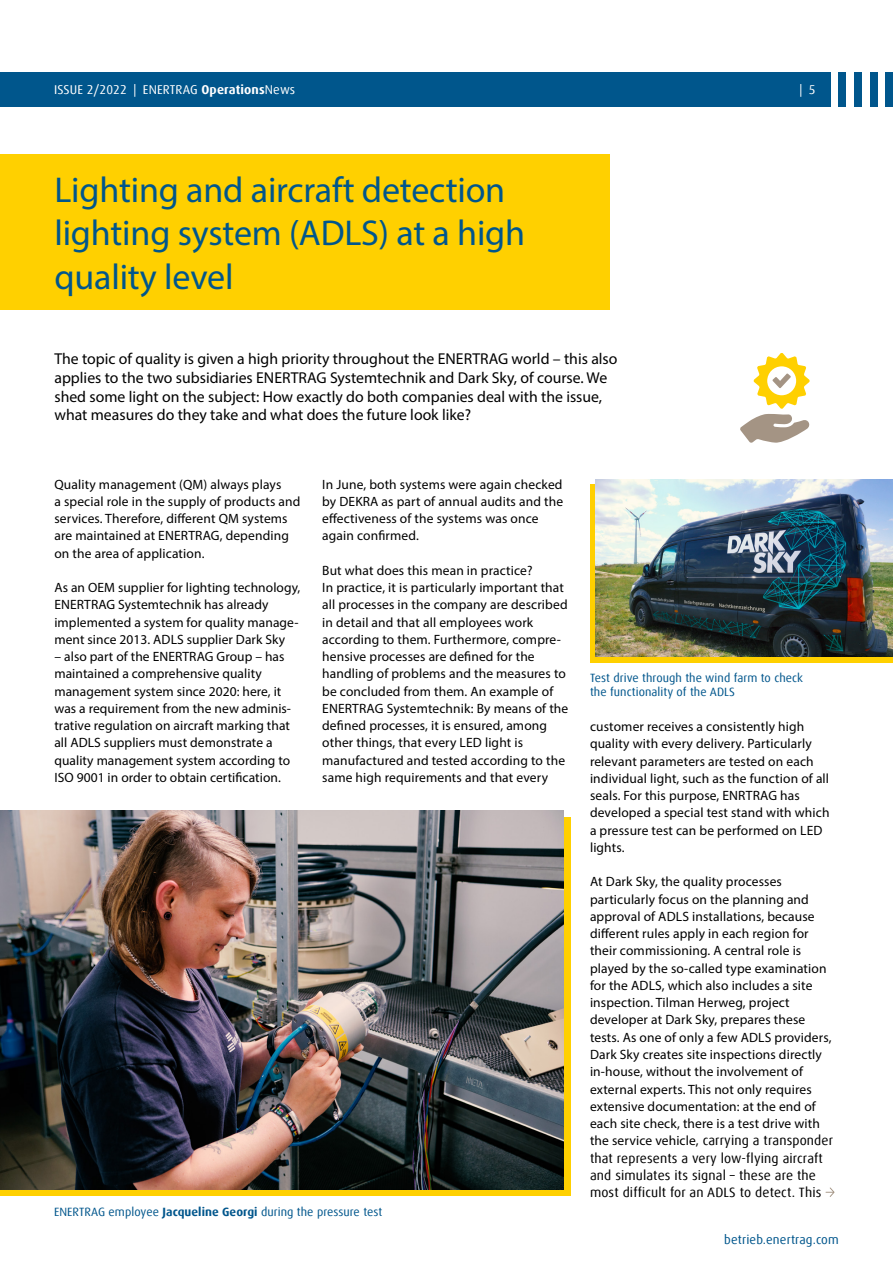
<style>
.page{position:relative;width:893px;height:1263px;background:#fff}
.page>*{position:absolute;margin:0;border:0;box-sizing:border-box;transform-origin:0 0}
.t1{font:36px/43.2px "Myriad Pro";letter-spacing:-.005em;color:#00568c}
.t2{font:15.75px/18.9px "Myriad Pro";color:#000}
.t3{font:13.5px/17.2px "Myriad Pro";letter-spacing:.01em;color:#000}
.t4{font:13.5px/17.2px "Dax Offc";letter-spacing:.01em;color:#000}
.t5{font:12.75px "Dax Offc";letter-spacing:.01em;color:#fff}
.t6{font:12.75px "Dax Offc";letter-spacing:.01em;color:#00568c}
.t7{font:12px/14.4px "Dax Offc";letter-spacing:.005em;color:#00568c}
.s1{font-weight:700}
.s2{font-family:"Myriad Pro"}
</style>
<div class="page">
<div style="left:0;top:72px;width:831px;height:34px;background:#00568c"></div>
<div style="left:885px;top:72px;width:8px;height:34px;background:#00568c"></div>
<div style="left:870px;top:72px;width:7px;height:34px;background:#00568c"></div>
<div style="left:854px;top:72px;width:8px;height:34px;background:#00568c"></div>
<div style="left:839px;top:72px;width:7px;height:34px;background:#00568c"></div>
<div style="left:590px;top:484px;width:303px;height:178px;background:#ffd000"></div>
<img style="left:595px;top:479px;width:298px;height:177px">
<svg style="left:0;top:817px;width:571px;height:379px;fill:#ffd000"></svg>
<img style="left:0;top:811px;width:563px;height:378px">
<svg style="left:740px;top:353px;width:70px;height:90px"></svg>
<div style="left:0;top:154px;width:610px;height:156px;background:#ffd000"></div>
<svg style="left:825px;top:1187px;width:9px;height:10px"></svg>
<p class="t5" style="left:54px;top:81px;width:243px">ISSUE 2/2022 | ENERTRAG <span class="s1">Operations</span>News</p>
<p class="t5" style="left:800px;top:82px;width:18px">| 5</p>
<h1 class="t1" style="left:54px;top:168px;width:472px">Lighting and aircraft detection lighting system (ADLS) at a high quality level</h1>
<p class="t2" style="left:54px;top:349px;width:565px">The topic of quality is given a high priority throughout the ENERTRAG world – this also applies to the two subsidiaries ENERTRAG Systemtechnik and Dark Sky, of course. We shed some light on the subject: How exactly do both companies deal with the issue, what measures do they take and what does the future look like?</p>
<p class="t3" style="left:54px;top:475px;width:248px">Quality management (QM) always plays<br>a special role in the supply of products and services. Therefore, different QM systems are maintained at ENERTRAG, depending on the area of application.</p>
<p class="t3" style="left:54px;top:579px;width:247px">As an OEM supplier for lighting technology, ENERTRAG Systemtechnik has already implemented a system for quality manage&shy;ment since 2013. ADLS supplier Dark Sky</p>
<p class="t3" style="left:54px;top:648px;width:238px">– also part of the ENERTRAG Group – has maintained a comprehensive quality management system since 2020: here, it was a requirement from the new adminis&shy;trative regulation on aircraft marking that all ADLS suppliers must demonstrate a quality management system according to ISO 9001 in order to obtain certification.</p>
<p class="t3" style="left:322px;top:475px;width:242px">In June, both systems were again checked by DEKRA as part of annual audits and the effectiveness of the systems was once again confirmed.</p>
<p class="t3" style="left:322px;top:561px;width:248px">But what does this mean in practice?<br>In practice, it is particularly important that all processes in the company are described in detail and that all employees work according to them. Furthermore, compre&shy;hensive processes are defined for the handling of problems and the measures to be concluded from them. An example of ENERTRAG Systemtechnik: By means of the defined processes, it is ensured, among other things, that every LED light is manufactured and tested according to the same high requirements and that every</p>
<p class="t7" style="left:54px;top:1205px;width:330px">ENERTRAG employee <span class="s1">Jacqueline Georgi</span> during the pressure test</p>
<p class="t7" style="left:590px;top:670px;width:215px">Test drive through the wind farm to check the functionality of the ADLS</p>
<p class="t3" style="left:590px;top:718px;width:241px">customer receives a consistently high quality with every delivery. Particularly relevant parameters are tested on each individual light, such as the function of all seals. For this purpose, ENRTRAG has developed a special test stand with which a pressure test can be performed on LED lights.</p>
<p class="t3" style="left:590px;top:873px;width:243px">At Dark Sky, the quality processes particularly focus on the planning and approval of ADLS installations, because different rules apply in each region for their commissioning. A central role is played by the so-called type examination for the ADLS, which also includes a site inspection. Tilman Herweg, project developer at Dark Sky, prepares these tests. As one of only a few ADLS providers, Dark Sky creates site inspections directly in-house, without the involvement of external experts. This not only requires extensive documentation: at the end of each site check, there is a test drive with</p>
<p class="t4" style="left:590px;top:1132px;width:245px"><span class="s2">the service vehicle,</span> carrying a transponder that represents a very low-flying aircraft and simulates its signal – these are the most difficult for an ADLS to detect. This</p>
<p class="t6" style="left:724px;top:1231px;width:116px">betrieb.enertrag.com</p>
</div>
